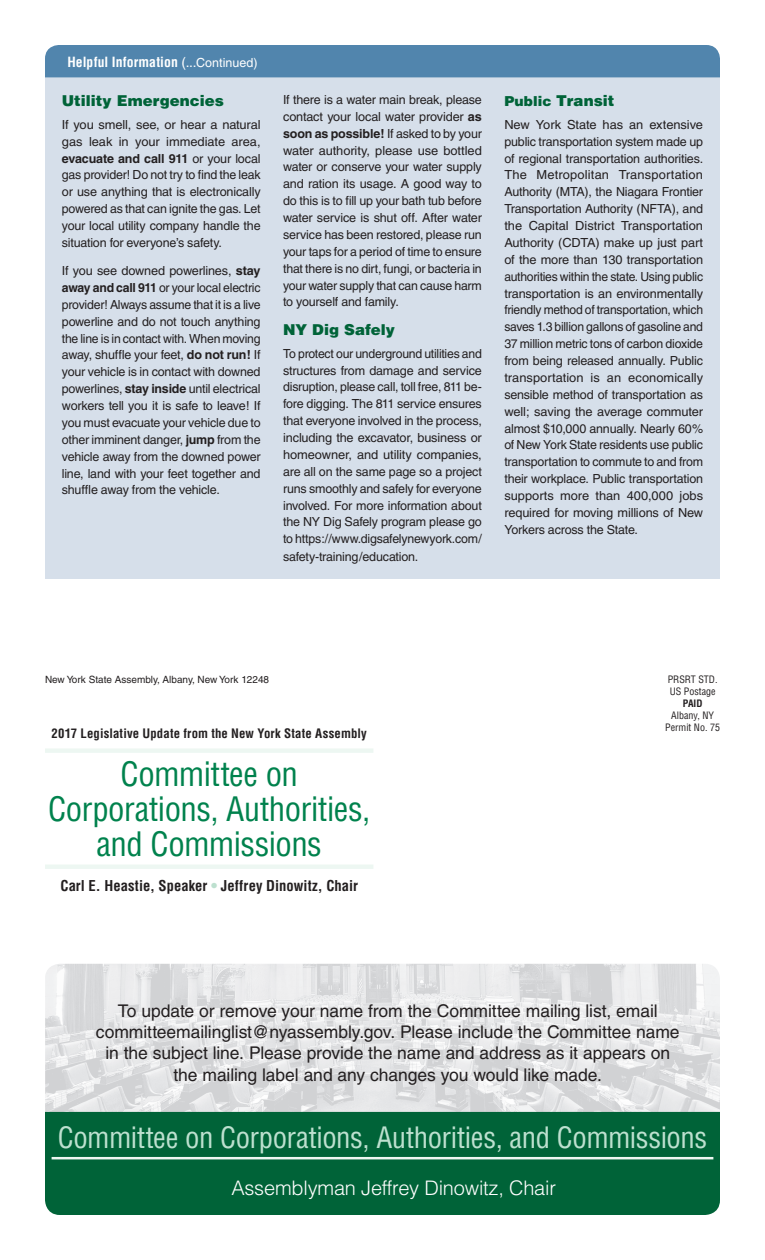
<style>
.page{position:relative;width:765px;height:1260px;background:#fff}
.page>*{position:absolute;margin:0;border:0;box-sizing:border-box;transform-origin:0 0}
.t1{font:condensed 32.88px/35px "Helvetica";letter-spacing:-.015em;color:#00824d;text-align:center}
.t2{font:condensed 28.75px "Helvetica";letter-spacing:-.015em;color:#bde0cf}
.t3{font:300 20px "Helvetica";letter-spacing:-.01em;color:#fff}
.t4{font:17.5px/21.2px "Helvetica";letter-spacing:-.005em;color:#231f20;text-align:center}
.t5{font:900 15px "Helvetica";color:#006338}
.t6{font:700 condensed 14.62px "Helvetica";letter-spacing:.005em;color:#231f20}
.t7{font:700 condensed 13.75px "Helvetica";letter-spacing:.005em;color:#fff}
.t8{font:700 condensed 12.75px "Helvetica";letter-spacing:.015em;color:#231f20}
.t9{font:12.5px/16.9px "Helvetica";letter-spacing:-.015em;color:#231f20;text-align:justify}
.t10{font:10px "Helvetica";color:#231f20}
.t11{font:condensed 10px/12px "Helvetica";color:#231f20}
.t12{font:700 condensed 10px "Helvetica";color:#231f20}
.s1{font-weight:400;font-stretch:normal}
.s2{font-weight:400;font-stretch:normal;font-size:12.5px}
.s3{font-weight:700}
.s4{font-size:13.75px}
.s5{color:#bde0cf}
</style>
<div class="page">
<div style="left:45px;top:748px;width:328px;height:5px;background:#edf7f2"></div>
<hr style="left:45px;top:865px;width:328px;height:4px;background:#edf7f2">
<img style="left:45px;top:964px;width:675px;height:148px">
<div style="left:45px;top:1112px;width:675px;height:103px;background:#006338"></div>
<hr style="left:52px;top:1157px;width:661px;height:2px;background:#edf7f2">
<div style="left:45px;top:77px;width:675px;height:502px;background:#d6dfea"></div>
<div style="left:45px;top:45px;width:675px;height:32px;background:#5185ad"></div>
<p class="t7" style="left:68px;top:53px;width:192px">Helpful Information <span class="s1">(...</span><span class="s2">Continued)</span></p>
<p class="t5" style="left:62px;top:91px;width:164px">Utility Emergencies</p>
<p class="t9" style="left:62px;top:116px;width:200px">If you smell, see, or hear a natural gas leak in your immediate area, <span class="s3">evacuate and call 911</span> or your local gas provider! Do not try to find the leak or use anything that is electronically powered as that can ignite the gas. Let your local utility company handle the situation for everyone’s safety.</p>
<p class="t9" style="left:62px;top:262px;width:200px">If you see downed powerlines, <span class="s3">stay away and call 911</span> or your local electric provider! Always assume that it is a live powerline and do not touch anything the line is in contact with. When moving away, shuffle your feet, <span class="s3">do not run!</span> If your vehicle is in contact with downed powerlines, <span class="s3">stay inside</span> until electrical workers tell you it is safe to leave! If you must evacuate your vehicle due to other imminent danger, <span class="s3">jump</span> from the vehicle away from the downed power line, land with your feet together and shuffle away from the vehicle.</p>
<p class="t9" style="left:283px;top:91px;width:200px">If there is a water main break, please contact your local water provider <span class="s3">as soon as possible!</span> If asked to by your water authority, please use bottled water or conserve your water supply and ration its usage. A good way to do this is to fill up your bath tub before water service is shut off. After water service has been restored, please run your taps for a period of time to ensure that there is no dirt, fungi, or bacteria in your water supply that can cause harm to yourself and family.</p>
<p class="t5" style="left:283px;top:320px;width:113px">NY Dig Safely</p>
<p class="t9" style="left:283px;top:345px;width:200px">To protect our underground utilities and structures from damage and service disruption, please call, toll free, 811 be&shy;fore digging. The 811 service ensures that everyone involved in the process, including the excavator, business or homeowner, and utility companies, are all on the same page so a project runs smoothly and safely for everyone involved. For more information about the NY Dig Safely program please go to https://www.digsafelynewyork.com/ safety-training/education.</p>
<p class="t5" style="left:504px;top:91px;width:112px"><span class="s4">Public</span> Transit</p>
<p class="t9" style="left:504px;top:116px;width:200px">New York State has an extensive public transportation system made up of regional transportation authorities.<br>The Metropolitan Transportation Authority (MTA), the Niagara Frontier Transportation Authority (NFTA), and the Capital District Transportation Authority (CDTA) make up just part of the more than 130 transportation authorities within the state. Using public transportation is an environmentally friendly method of transportation, which saves 1.3 billion gallons of gasoline and 37 million metric tons of carbon dioxide from being released annually. Public transportation is an economically sensible method of transportation as well; saving the average commuter almost $10,000 annually. Nearly 60% of New York State residents use public transportation to commute to and from their workplace. Public transportation supports more than 400,000 jobs required for moving millions of New Yorkers across the State.</p>
<p class="t10" style="left:45px;top:673px;width:226px">New York State Assembly, Albany, New York 12248</p>
<p class="t11" style="left:668px;top:673px;width:51px">PRSRT STD.<br>US Postage</p>
<p class="t12" style="left:683px;top:697px;width:21px">PAID</p>
<p class="t11" style="left:665px;top:709px;width:56px;text-align:center">Albany, NY<br>Permit No. 75</p>
<p class="t8" style="left:51px;top:725px;width:317px">2017 Legislative Update from the New York State Assembly</p>
<h1 class="t1" style="left:48px;top:756px;width:324px">Committee on<br>Corporations, Authorities, and Commissions</h1>
<p class="t6" style="left:60px;top:876px;width:299px">Carl E. Heastie, Speaker <span class="s5">•</span> Jeffrey Dinowitz, Chair</p>
<p class="t4" style="left:96px;top:1000px;width:585px">To update or remove your name from the Committee mailing list, email committeemailinglist@nyassembly.gov. Please include the Committee name in the subject line. Please provide the name and address as it appears on the mailing label and any changes you would like made.</p>
<h2 class="t2" style="left:58px;top:1119px;width:651px">Committee on Corporations, Authorities, and Commissions</h2>
<h3 class="t3" style="left:231px;top:1175px;width:326px">Assemblyman Jeffrey Dinowitz, Chair</h3>
</div>
